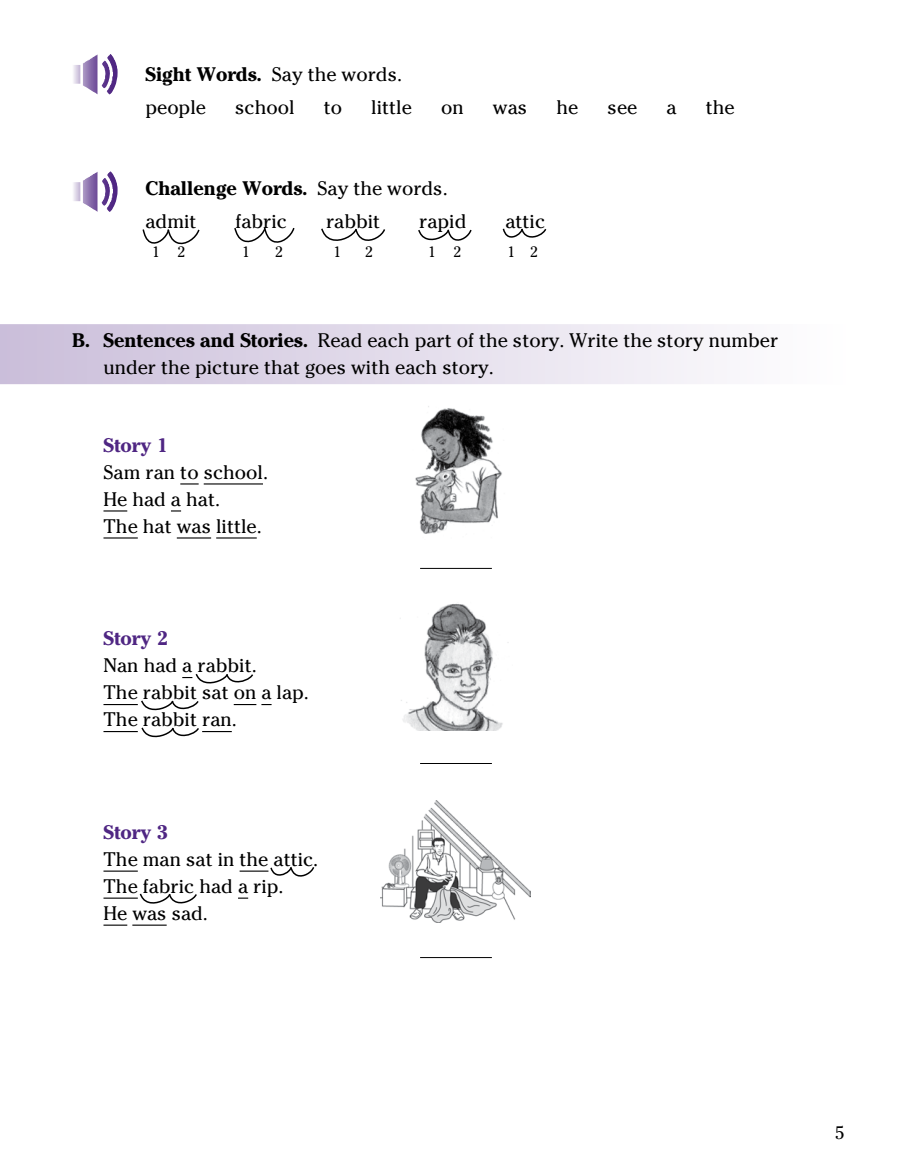
<style>
.page{position:relative;width:918px;height:1175px;background:#fff}
.page>*{position:absolute;margin:0;border:0;box-sizing:border-box;transform-origin:0 0}
.t1{font:19.5px/27px "Cheltenham Std";color:#000}
.t2{font:700 19.5px "Cheltenham Std";color:#4f2683}
.t3{font:18px "Cheltenham Std";color:#000}
.t4{font:15px "Cheltenham Std";color:#000}
.s1{font-weight:700}
</style>
<div class="page">
<div style="left:0;top:324px;width:846px;height:60px;background:linear-gradient(to right,#cabeda,#fffeff)"></div>
<svg style="left:180px;top:483px;width:19px;height:1px"></svg>
<hr style="left:204px;top:483px;width:59px;height:1px;background:#000">
<svg style="left:104px;top:510px;width:23px;height:1px"></svg>
<hr style="left:104px;top:537px;width:34px;height:1px;background:#000">
<hr style="left:177px;top:537px;width:34px;height:1px;background:#000">
<hr style="left:216px;top:537px;width:41px;height:1px;background:#000">
<hr style="left:104px;top:704px;width:34px;height:1px;background:#000">
<svg style="left:234px;top:704px;width:38px;height:1px"></svg>
<hr style="left:104px;top:731px;width:34px;height:1px;background:#000">
<hr style="left:202px;top:731px;width:30px;height:1px;background:#000">
<hr style="left:104px;top:870px;width:34px;height:1px;background:#000">
<hr style="left:104px;top:897px;width:34px;height:1px;background:#000">
<svg style="left:104px;top:924px;width:23px;height:1px"></svg>
<hr style="left:132px;top:924px;width:35px;height:1px;background:#000">
<svg style="left:142px;top:229px;width:58px;height:16px"></svg>
<svg style="left:321px;top:228px;width:65px;height:13px"></svg>
<svg style="left:418px;top:229px;width:54px;height:12px"></svg>
<svg style="left:502px;top:228px;width:45px;height:10px"></svg>
<svg style="left:234px;top:227px;width:61px;height:16px"></svg>
<img style="left:415px;top:406px;width:87px;height:128px">
<hr style="left:420px;top:568px;width:72px;height:1px;background:#000">
<img style="left:400px;top:603px;width:109px;height:127px">
<hr style="left:420px;top:763px;width:72px;height:1px;background:#000">
<img style="left:380px;top:800px;width:150px;height:122px">
<hr style="left:420px;top:957px;width:72px;height:1px;background:#000">
<img style="left:73px;top:54px;width:45px;height:40px">
<img style="left:73px;top:171px;width:45px;height:41px">
<svg style="left:182px;top:674px;width:71px;height:10px"></svg>
<svg style="left:141px;top:700px;width:58px;height:11px"></svg>
<svg style="left:141px;top:727px;width:58px;height:11px"></svg>
<svg style="left:240px;top:866px;width:75px;height:11px"></svg>
<svg style="left:139px;top:893px;width:58px;height:11px"></svg>
<p class="t1" style="left:145px;top:58px;width:255px;line-height:33px"><span class="s1">Sight Words.</span> Say the words. people</p>
<p class="t1" style="left:235px;top:94px;width:61px">school</p>
<p class="t1" style="left:324px;top:94px;width:20px">to</p>
<p class="t1" style="left:371px;top:94px;width:42px">little</p>
<p class="t1" style="left:441px;top:94px;width:24px">on</p>
<p class="t1" style="left:493px;top:94px;width:36px">was</p>
<p class="t1" style="left:557px;top:94px;width:23px">he</p>
<p class="t1" style="left:608px;top:94px;width:31px">see</p>
<p class="t1" style="left:667px;top:94px;width:12px">a</p>
<p class="t1" style="left:706px;top:94px;width:30px">the</p>
<p class="t1" style="left:145px;top:172px;width:301px;line-height:33px"><span class="s1">Challenge Words.</span> Say the words. admit</p>
<p class="t1" style="left:236px;top:208px;width:53px">fabric</p>
<p class="t1" style="left:326px;top:208px;width:56px">rabbit</p>
<p class="t1" style="left:419px;top:208px;width:49px">rapid</p>
<p class="t1" style="left:505px;top:208px;width:41px">attic</p>
<p class="t4" style="left:152px;top:243px;width:35px">1 2</p>
<p class="t4" style="left:242px;top:243px;width:9px">1</p>
<p class="t4" style="left:275px;top:243px;width:9px">2</p>
<p class="t4" style="left:334px;top:243px;width:9px">1</p>
<p class="t4" style="left:365px;top:243px;width:9px">2</p>
<p class="t4" style="left:428px;top:243px;width:35px">1 2</p>
<p class="t4" style="left:508px;top:243px;width:32px">1 2</p>
<p class="t1" style="left:103px;top:326px;width:676px;text-indent:-31px"><span class="s1">B. Sentences and Stories.</span> Read each part of the story. Write the story number under the picture that goes with each story.</p>
<p class="t2" style="left:103px;top:433px;width:66px">Story 1</p>
<p class="t1" style="left:103px;top:458px;width:163px">Sam ran to school.<br>He had a hat.<br>The hat was little.</p>
<p class="t2" style="left:104px;top:627px;width:66px">Story 2</p>
<p class="t1" style="left:104px;top:652px;width:204px">Nan had a rabbit.<br>The rabbit sat on a lap.<br>The rabbit ran.</p>
<p class="t2" style="left:104px;top:820px;width:66px">Story 3</p>
<p class="t1" style="left:104px;top:845px;width:214px">The man sat in the attic.<br>The fabric had a rip.<br>He was sad.</p>
<p class="t3" style="left:835px;top:1122px;width:11px">5</p>
</div>
